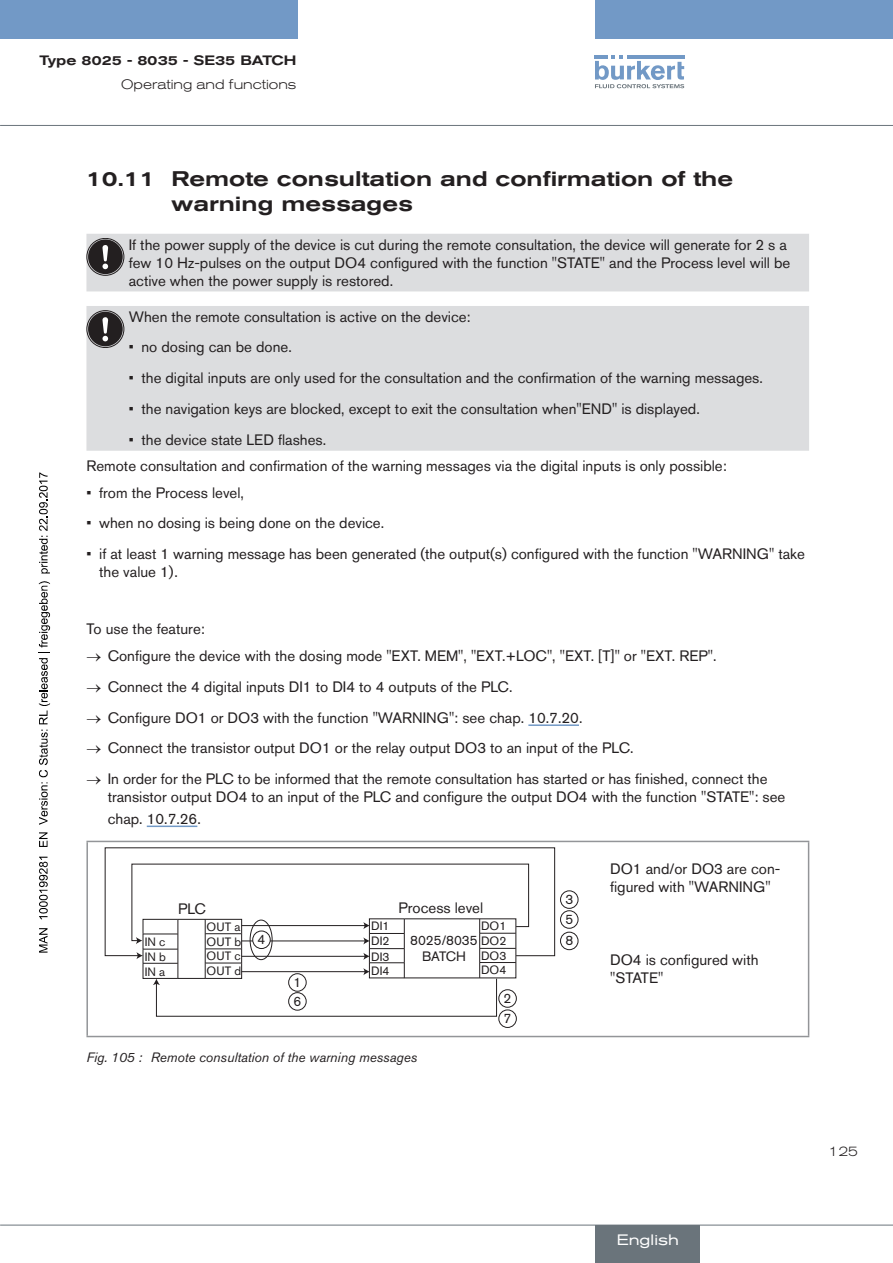
<style>
.page{position:relative;width:893px;height:1263px;background:#fff}
.page>*{position:absolute;margin:0;border:0;box-sizing:border-box;transform-origin:0 0}
.t1{font:500 expanded 21px/25.2px "Akzidenz Grotesk BQ";color:#231f20}
.t2{font:15px/18px "Akzidenz Grotesk BQ";color:#231f20}
.t3{font:expanded 15px "Akzidenz Grotesk BQ";color:#fff}
.t4{font:italic 13.5px "Akzidenz Grotesk BQ";color:#231f20}
.t5{font:300 expanded 13.5px "Akzidenz Grotesk BQ";color:#231f20}
.t6{font:500 expanded 13.5px "Akzidenz Grotesk BQ";color:#231f20}
.t7{font:13.5px/16.2px "Akzidenz Grotesk BQ";color:#231f20;text-align:center}
.t8{font:12px/14.7px "Akzidenz Grotesk BQ";color:#231f20;text-align:justify}
</style>
<div class="page">
<div style="left:0;top:0;width:297px;height:38px;background:#7299c6"></div>
<div style="left:595px;top:0;width:298px;height:38px;background:#7299c6"></div>
<svg style="left:595px;top:55px;width:89px;height:33px"></svg>
<hr style="left:0;top:125px;width:893px;height:1px;background:#6a747b">
<hr style="left:528px;top:724px;width:51px;height:2px;background:#7299c6">
<hr style="left:147px;top:825px;width:50px;height:2px;background:#7299c6">
<div style="left:86px;top:234px;width:723px;height:57px;background:#dcdddf"></div>
<div style="left:86px;top:306px;width:723px;height:145px;background:#dcdddf"></div>
<div style="left:86px;top:310px;width:38px;height:38px;border:1px solid #231f20;border-radius:50%"></div>
<div style="left:88px;top:312px;width:35px;height:34px;background:#231f20;border-radius:50%"></div>
<svg style="left:102px;top:317px;width:6px;height:24px"></svg>
<hr style="left:86px;top:841px;width:723px;height:1px;background:#939598">
<hr style="left:86px;top:842px;width:2px;height:194px;background:#939598">
<hr style="left:808px;top:842px;width:1px;height:194px;background:#939598">
<hr style="left:86px;top:1036px;width:723px;height:1px;background:#939598">
<hr style="left:205px;top:919px;width:1px;height:59px;background:#231f20">
<hr style="left:205px;top:963px;width:36px;height:1px;background:#231f20">
<hr style="left:178px;top:919px;width:1px;height:60px;background:#231f20">
<hr style="left:143px;top:963px;width:35px;height:1px;background:#231f20">
<hr style="left:479px;top:919px;width:1px;height:59px;background:#231f20">
<hr style="left:480px;top:962px;width:36px;height:1px;background:#231f20">
<hr style="left:404px;top:919px;width:1px;height:59px;background:#231f20">
<hr style="left:369px;top:962px;width:35px;height:1px;background:#231f20">
<svg style="left:105px;top:847px;width:450px;height:109px"></svg>
<svg style="left:136px;top:952px;width:7px;height:7px"></svg>
<svg style="left:131px;top:863px;width:398px;height:81px"></svg>
<hr style="left:242px;top:956px;width:123px;height:1px;background:#231f20">
<svg style="left:363px;top:953px;width:7px;height:7px"></svg>
<svg style="left:153px;top:968px;width:344px;height:49px"></svg>
<div style="left:250px;top:920px;width:22px;height:40px;border:1px solid #231f20;border-radius:50%"></div>
<div style="left:288px;top:973px;width:19px;height:18px;border:1px solid #231f20;border-radius:50%"></div>
<div style="left:498px;top:989px;width:19px;height:19px;border:1px solid #231f20;border-radius:50%"></div>
<div style="left:560px;top:890px;width:18px;height:19px;border:1px solid #231f20;border-radius:50%"></div>
<div style="left:253px;top:931px;width:17px;height:17px;background:#fff;border-radius:50%"></div>
<div style="left:252px;top:931px;width:19px;height:18px;border:1px solid #231f20;border-radius:50%"></div>
<div style="left:560px;top:910px;width:18px;height:19px;border:1px solid #231f20;border-radius:50%"></div>
<div style="left:498px;top:1009px;width:19px;height:19px;border:1px solid #231f20;border-radius:50%"></div>
<div style="left:288px;top:992px;width:19px;height:18px;border:1px solid #231f20;border-radius:50%"></div>
<div style="left:560px;top:932px;width:18px;height:18px;border:1px solid #231f20;border-radius:50%"></div>
<hr style="left:0;top:1225px;width:893px;height:1px;background:#6a747b">
<div style="left:596px;top:1225px;width:104px;height:38px;background:#6a747b"></div>
<svg style="left:39px;top:928px;width:9px;height:25px"></svg>
<svg style="left:39px;top:857px;width:9px;height:62px"></svg>
<svg style="left:39px;top:832px;width:9px;height:15px"></svg>
<svg style="left:39px;top:581px;width:11px;height:244px"></svg>
<svg style="left:39px;top:472px;width:11px;height:101px"></svg>
<p class="t6" style="left:39px;top:53px;width:258px">Type 8025 - 8035 - SE35 BATCH</p>
<p class="t5" style="left:121px;top:77px;width:177px">Operating and functions</p>
<h1 class="t1" style="left:171px;top:166px;width:563px;text-indent:-85px">10.11 Remote consultation and confirmation of the warning messages</h1>
<p class="t2" style="left:129px;top:235px;width:663px">If the power supply of the device is cut during the remote consultation, the device will generate for 2 s a few 10 Hz-pulses on the output DO4 configured with the function "STATE" and the Process level will be active when the power supply is restored.</p>
<p class="t2" style="left:129px;top:307px;width:343px">When the remote consultation is active on the device:</p>
<p class="t2" style="left:129px;top:338px;width:165px">• no dosing can be done.</p>
<p class="t2" style="left:129px;top:369px;width:636px">• the digital inputs are only used for the consultation and the confirmation of the warning messages.</p>
<p class="t2" style="left:129px;top:400px;width:572px">• the navigation keys are blocked, except to exit the consultation when"END" is displayed.</p>
<p class="t2" style="left:86px;top:426px;width:642px;line-height:26.4px;text-indent:42px">• the device state LED flashes.<br>Remote consultation and confirmation of the warning messages via the digital inputs is only possible:</p>
<p class="t2" style="left:86px;top:483px;width:159px">• from the Process level,</p>
<p class="t2" style="left:86px;top:514px;width:299px">• when no dosing is being done on the device.</p>
<p class="t2" style="left:99px;top:545px;width:707px;text-indent:-13px">• if at least 1 warning message has been generated (the output(s) configured with the function "WARNING" take the value 1).</p>
<p class="t2" style="left:86px;top:620px;width:120px">To use the feature:</p>
<p class="t2" style="left:86px;top:647px;width:631px">→ Configure the device with the dosing mode "EXT. MEM", "EXT.+LOC", "EXT. [T]" or "EXT. REP".</p>
<p class="t2" style="left:86px;top:677px;width:428px">→ Connect the 4 digital inputs DI1 to DI4 to 4 outputs of the PLC.</p>
<p class="t2" style="left:86px;top:708px;width:497px">→ Configure DO1 or DO3 with the function "WARNING": see chap. 10.7.20.</p>
<p class="t2" style="left:86px;top:739px;width:549px">→ Connect the transistor output DO1 or the relay output DO3 to an input of the PLC.</p>
<p class="t2" style="left:108px;top:770px;width:679px;text-indent:-21px">→ In order for the PLC to be informed that the remote consultation has started or has finished, connect the transistor output DO4 to an input of the PLC and configure the output DO4 with the function "STATE": see</p>
<p class="t2" style="left:108px;top:809px;width:95px">chap. 10.7.26.</p>
<p class="t8" style="left:145px;top:934px;width:22px">IN c</p>
<p class="t8" style="left:145px;top:964px;width:22px">IN a</p>
<p class="t8" style="left:145px;top:949px;width:23px">IN b</p>
<p class="t2" style="left:178px;top:900px;width:29px">PLC</p>
<p class="t8" style="left:207px;top:919px;width:36px">OUT a OUT b OUT c OUT d</p>
<p class="t7" style="left:258px;top:931px;width:9px">4</p>
<p class="t7" style="left:293px;top:974px;width:9px">1</p>
<p class="t7" style="left:293px;top:993px;width:9px">6</p>
<p class="t8" style="left:371px;top:919px;width:20px">DI1</p>
<p class="t8" style="left:371px;top:934px;width:20px">DI2</p>
<p class="t8" style="left:371px;top:963px;width:20px">DI4</p>
<p class="t8" style="left:371px;top:949px;width:20px">DI3</p>
<p class="t2" style="left:399px;top:898px;width:86px">Process level</p>
<p class="t8" style="left:481px;top:918px;width:27px">DO1<br>DO2<br>DO3<br>DO4</p>
<p class="t7" style="left:410px;top:932px;width:69px">8025/8035<br>BATCH</p>
<p class="t7" style="left:504px;top:990px;width:9px">2</p>
<p class="t7" style="left:504px;top:1010px;width:9px">7</p>
<p class="t4" style="left:86px;top:1049px;width:332px">Fig. 105 : Remote consultation of the warning messages</p>
<p class="t7" style="left:565px;top:891px;width:9px">3</p>
<p class="t7" style="left:565px;top:911px;width:9px">5</p>
<p class="t7" style="left:565px;top:932px;width:9px">8</p>
<p class="t2" style="left:610px;top:860px;width:172px">DO1 and/or DO3 are con&shy;figured with "WARNING"</p>
<p class="t2" style="left:610px;top:951px;width:150px">DO4 is configured with "STATE"</p>
<p class="t3" style="left:617px;top:1231px;width:64px">English</p>
<p class="t5" style="left:828px;top:1143px;width:31px">125</p>
</div>
